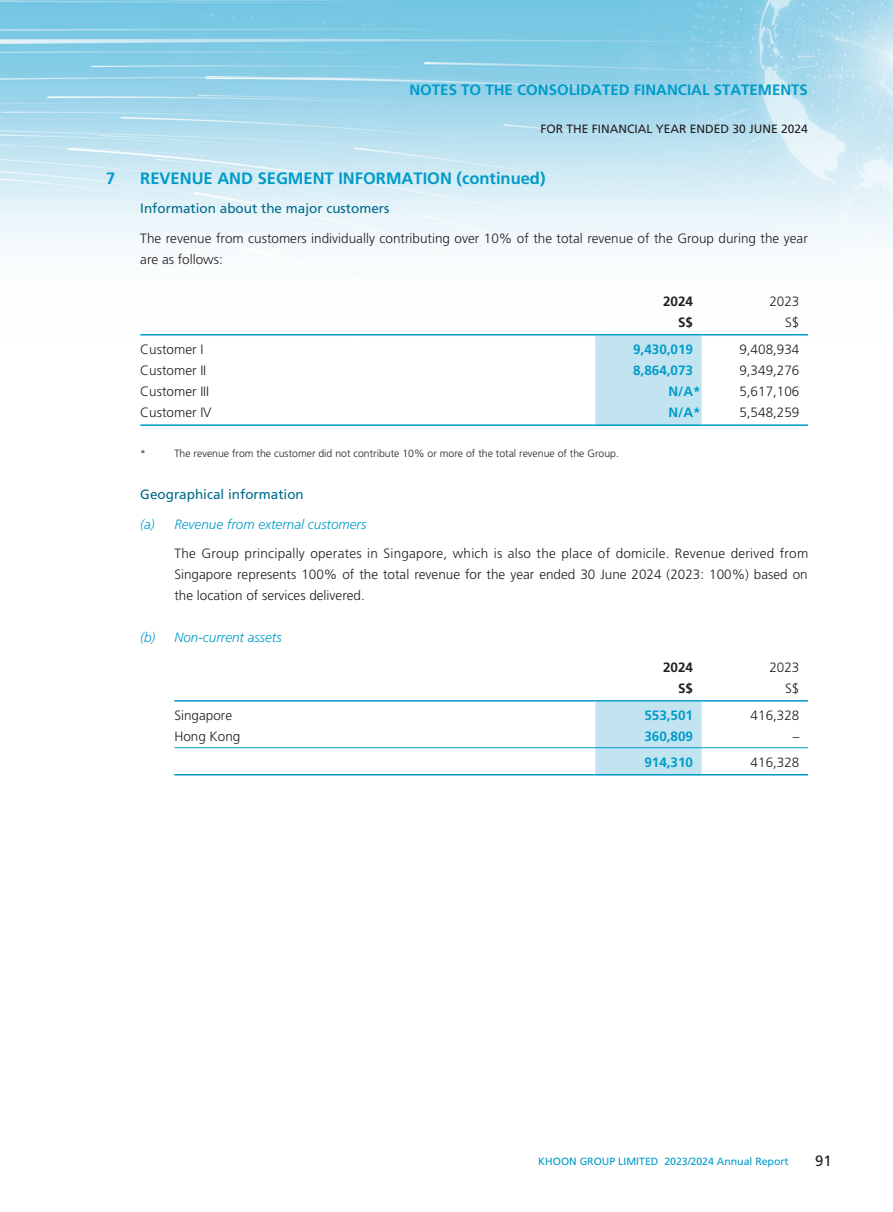
<style>
.page{position:relative;width:893px;height:1212px;background:#fff}
.page>*{position:absolute;margin:0;border:0;box-sizing:border-box;transform-origin:0 0}
._01_H1{font:700 16.5px "Frutiger LT Std";color:#009bc8}
.t1{font:700 15px "Frutiger LT Std";color:#009bc8}
.t2{font:15px "Frutiger LT Std";color:#231f20}
._00_txt{font:300 13.5px/21px "Frutiger LT Std";color:#231f20}
._50_Table_txt{font:300 13.5px "Frutiger LT Std";color:#231f20}
._02_H2{font:13.5px "Frutiger LT Std";color:#006b8b}
._03_H3{font:italic 300 13.5px "Frutiger LT Std";color:#009bc8}
._50_Table_txt-2{font:700 13.5px "Frutiger LT Std";color:#009bc8}
._50_Table_txt-3{font:700 13.5px "Frutiger LT Std";color:#231f20}
.t3{font:12px "Frutiger LT Std";color:#231f20}
._06_Notes{font:300 10.5px "Frutiger LT Std";color:#231f20}
.t4{font:10.5px "Frutiger LT Std";color:#009bc8}
</style>
<div class="page">
<img style="left:0;top:0;width:893px;height:776px">
<div style="left:595px;top:335px;width:107px;height:89px;background:#c2e4f1"></div>
<hr style="left:140px;top:334px;width:455px;height:1px;background:#009bc8">
<hr style="left:595px;top:334px;width:107px;height:1px;background:#009bc8">
<hr style="left:702px;top:334px;width:106px;height:1px;background:#009bc8">
<hr style="left:140px;top:424px;width:455px;height:2px;background:#009bc8">
<hr style="left:595px;top:424px;width:107px;height:2px;background:#009bc8">
<hr style="left:702px;top:424px;width:106px;height:2px;background:#009bc8">
<div style="left:595px;top:701px;width:107px;height:73px;background:#c2e4f1"></div>
<hr style="left:174px;top:700px;width:421px;height:1px;background:#009bc8">
<hr style="left:595px;top:700px;width:107px;height:1px;background:#009bc8">
<hr style="left:702px;top:700px;width:106px;height:1px;background:#009bc8">
<hr style="left:174px;top:747px;width:421px;height:1px;background:#009bc8">
<hr style="left:595px;top:747px;width:107px;height:1px;background:#009bc8">
<hr style="left:702px;top:747px;width:106px;height:1px;background:#009bc8">
<hr style="left:174px;top:774px;width:421px;height:1px;background:#009bc8">
<hr style="left:595px;top:774px;width:107px;height:1px;background:#009bc8">
<hr style="left:702px;top:774px;width:106px;height:1px;background:#009bc8">
<p class="t1" style="left:409px;top:81px;width:400px">NOTES TO THE CONSOLIDATED FINANCIAL STATEMENTS</p>
<p class="t3" style="left:540px;top:122px;width:269px">FOR THE FINANCIAL YEAR ENDED 30 JUNE 2024</p>
<p class="_01_H1" style="left:106px;top:168px;width:11px">7</p>
<p class="_01_H1" style="left:140px;top:168px;width:407px">REVENUE AND SEGMENT INFORMATION (continued)</p>
<p class="_02_H2" style="left:140px;top:201px;width:251px">Information about the major customers</p>
<p class="_00_txt" style="left:140px;top:228px;width:669px">The revenue from customers individually contributing over 10% of the total revenue of the Group during the year are as follows:</p>
<p class="_50_Table_txt-3" style="left:663px;top:293px;width:32px">2024</p>
<p class="_50_Table_txt" style="left:769px;top:293px;width:32px">2023</p>
<p class="_50_Table_txt-3" style="left:678px;top:314px;width:17px">S$</p>
<p class="_50_Table_txt" style="left:785px;top:314px;width:16px">S$</p>
<p class="_50_Table_txt" style="left:140px;top:342px;width:65px">Customer I</p>
<p class="_50_Table_txt-2" style="left:633px;top:342px;width:62px">9,430,019</p>
<p class="_50_Table_txt" style="left:739px;top:342px;width:62px">9,408,934</p>
<p class="_50_Table_txt" style="left:140px;top:363px;width:68px">Customer II</p>
<p class="_50_Table_txt-2" style="left:633px;top:363px;width:62px">8,864,073</p>
<p class="_50_Table_txt" style="left:739px;top:363px;width:62px">9,349,276</p>
<p class="_50_Table_txt" style="left:140px;top:384px;width:70px">Customer III</p>
<p class="_50_Table_txt-2" style="left:668px;top:384px;width:34px">N/A*</p>
<p class="_50_Table_txt" style="left:739px;top:384px;width:62px">5,617,106</p>
<p class="_50_Table_txt" style="left:140px;top:405px;width:73px">Customer IV</p>
<p class="_50_Table_txt-2" style="left:668px;top:405px;width:34px">N/A*</p>
<p class="_50_Table_txt" style="left:739px;top:405px;width:62px">5,548,259</p>
<p class="_06_Notes" style="left:140px;top:448px;width:7px">*</p>
<p class="_06_Notes" style="left:174px;top:448px;width:446px">The revenue from the customer did not contribute 10% or more of the total revenue of the Group.</p>
<p class="_02_H2" style="left:140px;top:487px;width:165px">Geographical information</p>
<p class="_03_H3" style="left:140px;top:516px;width:228px">(a) Revenue from external customers</p>
<p class="_00_txt" style="left:174px;top:543px;width:635px;text-align:justify">The Group principally operates in Singapore, which is also the place of domicile. Revenue derived from Singapore represents 100% of the total revenue for the year ended 30 June 2024 (2023: 100%) based on the location of services delivered.</p>
<p class="_03_H3" style="left:140px;top:630px;width:143px">(b) Non-current assets</p>
<p class="_50_Table_txt-3" style="left:663px;top:659px;width:32px">2024</p>
<p class="_50_Table_txt" style="left:769px;top:659px;width:32px">2023</p>
<p class="_50_Table_txt-3" style="left:678px;top:680px;width:17px">S$</p>
<p class="_50_Table_txt" style="left:785px;top:680px;width:16px">S$</p>
<p class="_50_Table_txt" style="left:174px;top:708px;width:59px">Singapore</p>
<p class="_50_Table_txt-2" style="left:644px;top:708px;width:50px">553,501</p>
<p class="_50_Table_txt" style="left:751px;top:708px;width:50px">416,328</p>
<p class="_50_Table_txt" style="left:174px;top:729px;width:68px">Hong Kong</p>
<p class="_50_Table_txt-2" style="left:644px;top:729px;width:50px">360,809</p>
<p class="_50_Table_txt" style="left:793px;top:729px;width:8px">–</p>
<p class="_50_Table_txt-2" style="left:644px;top:754px;width:50px">914,310</p>
<p class="_50_Table_txt" style="left:751px;top:754px;width:50px">416,328</p>
<p class="t4" style="left:538px;top:1155px;width:252px">KHOON GROUP LIMITED 2023/2024 Annual Report</p>
<p class="t2" style="left:815px;top:1152px;width:18px">91</p>
</div>
